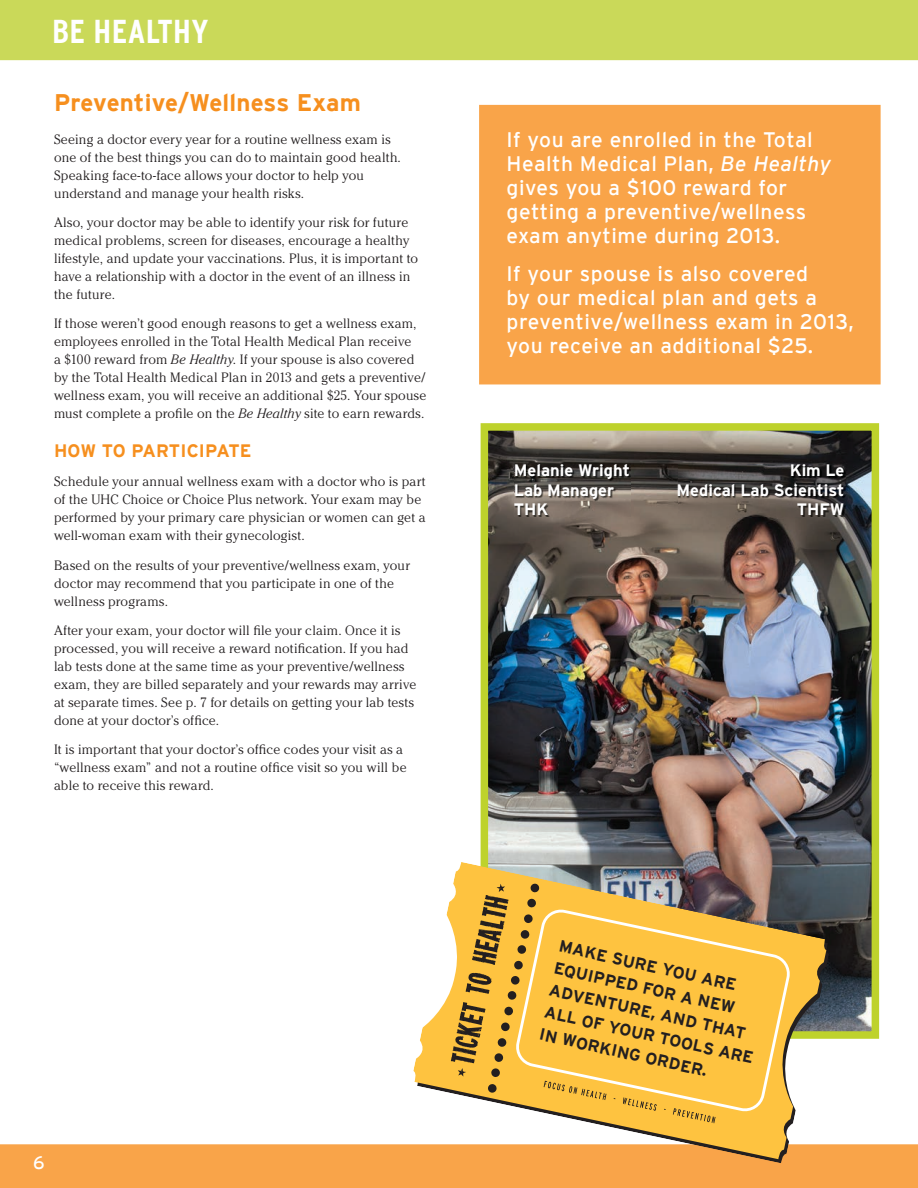
<style>
.page{position:relative;width:918px;height:1188px;background:#fff}
.page>*{position:absolute;margin:0;border:0;box-sizing:border-box;transform-origin:0 0}
.t1{font:700 condensed 33px "Interstate";letter-spacing:.01em;color:#fff}
.t2{font:700 24px "Interstate";letter-spacing:.01em;color:#f68f1e}
.t3{font:21px/24px "Interstate";letter-spacing:.025em;color:#fff}
.t4{font:700 18px "Interstate";letter-spacing:.01em;color:#f68f1e}
.t5{font:18px "Interstate";color:#fff}
.t6{font:700 16.5px/22.5px "Interstate";color:#231f20}
.t7{font:700 16.5px/19.5px "Interstate";color:#fff}
.t8{font:300 13.5px/18px "Cheltenham Std";letter-spacing:.01em;color:#231f20}
.s1{font-style:italic}
</style>
<div class="page">
<div style="left:0;top:0;width:918px;height:60px;background:#cad959"></div>
<div style="left:0;top:1144px;width:918px;height:44px;background:#f9a449"></div>
<img style="left:490px;top:432px;width:380px;height:598px">
<div style="left:481px;top:423px;width:398px;height:616px;border:8px solid #bed22c"></div>
<svg style="left:416px;top:866px;width:413px;height:297px;background:#cf995e"></svg>
<svg style="left:413px;top:862px;width:413px;height:297px"></svg>
<svg style="left:451px;top:883px;width:155px;height:217px;background:#d8a941"></svg>
<svg style="left:673px;top:1112px;width:43px;height:11px"></svg>
<svg style="left:516px;top:909px;width:274px;height:203px;background:#f7c148"></svg>
<img style="left:515px;top:464px;width:116px;height:53px">
<img style="left:678px;top:464px;width:168px;height:53px">
<div style="left:481px;top:107px;width:397px;height:275px;background:#f9a449"></div>
<div style="left:479px;top:105px;width:402px;height:279px;border:4px solid #f9a449"></div>
<h1 class="t1" style="left:52px;top:13px;width:158px">BE HEALTHY</h1>
<h2 class="t2" style="left:54px;top:89px;width:308px">Preventive/Wellness Exam</h2>
<p class="t8" style="left:54px;top:130px;width:348px">Seeing a doctor every year for a routine wellness exam is one of the best things you can do to maintain good health.<br>Speaking face-to-face allows your doctor to help you understand and manage your health risks.</p>
<p class="t8" style="left:54px;top:213px;width:366px">Also, your doctor may be able to identify your risk for future medical problems, screen for diseases, encourage a healthy lifestyle, and update your vaccinations. Plus, it is important to have a relationship with a doctor in the event of an illness in the future.</p>
<p class="t8" style="left:54px;top:314px;width:374px">If those weren’t good enough reasons to get a wellness exam, employees enrolled in the Total Health Medical Plan receive<br>a $100 reward from <span class="s1">Be Healthy</span>. If your spouse is also covered by the Total Health Medical Plan in 2013 and gets a preventive/ wellness exam, you will receive an additional $25. Your spouse must complete a profile on the <span class="s1">Be Healthy</span> site to earn rewards.</p>
<h3 class="t4" style="left:54px;top:441px;width:199px">HOW TO PARTICIPATE</h3>
<p class="t8" style="left:54px;top:473px;width:373px">Schedule your annual wellness exam with a doctor who is part of the UHC Choice or Choice Plus network. Your exam may be performed by your primary care physician or women can get a well-woman exam with their gynecologist.</p>
<p class="t8" style="left:54px;top:556px;width:357px">Based on the results of your preventive/wellness exam, your doctor may recommend that you participate in one of the wellness programs.</p>
<p class="t8" style="left:54px;top:621px;width:364px">After your exam, your doctor will file your claim. Once it is processed, you will receive a reward notification. If you had lab tests done at the same time as your preventive/wellness exam, they are billed separately and your rewards may arrive at separate times. See p. 7 for details on getting your lab tests done at your doctor’s office.</p>
<p class="t8" style="left:54px;top:740px;width:354px">It is important that your doctor’s office codes your visit as a “wellness exam” and not a routine office visit so you will be able to receive this reward.</p>
<h3 class="t5" style="left:33px;top:1153px;width:13px">6</h3>
<h3 class="t3" style="left:507px;top:128px;width:326px">If you are enrolled in the Total<br>Health Medical Plan, <span class="s1">Be Healthy </span>gives you a $100 reward for getting a preventive/wellness exam anytime during 2013.</h3>
<h3 class="t3" style="left:507px;top:261px;width:349px">If your spouse is also covered<br>by our medical plan and gets a preventive/wellness exam in 2013, you receive an additional $25.</h3>
<p class="t7" style="left:514px;top:461px;width:118px">Melanie Wright<br>Lab Manager<br>THK</p>
<p class="t7" style="left:676px;top:461px;width:170px;text-align:right">Kim Le<br>Medical Lab Scientist<br>THFW</p>
<p class="t6" style="left:561px;top:935px;width:215px;rotate:12deg">MAKE SURE YOU ARE<br>EQUIPPED FOR A NEW<br>ADVENTURE, AND THAT<br>ALL OF YOUR TOOLS ARE<br>IN WORKING ORDER.</p>
</div>
